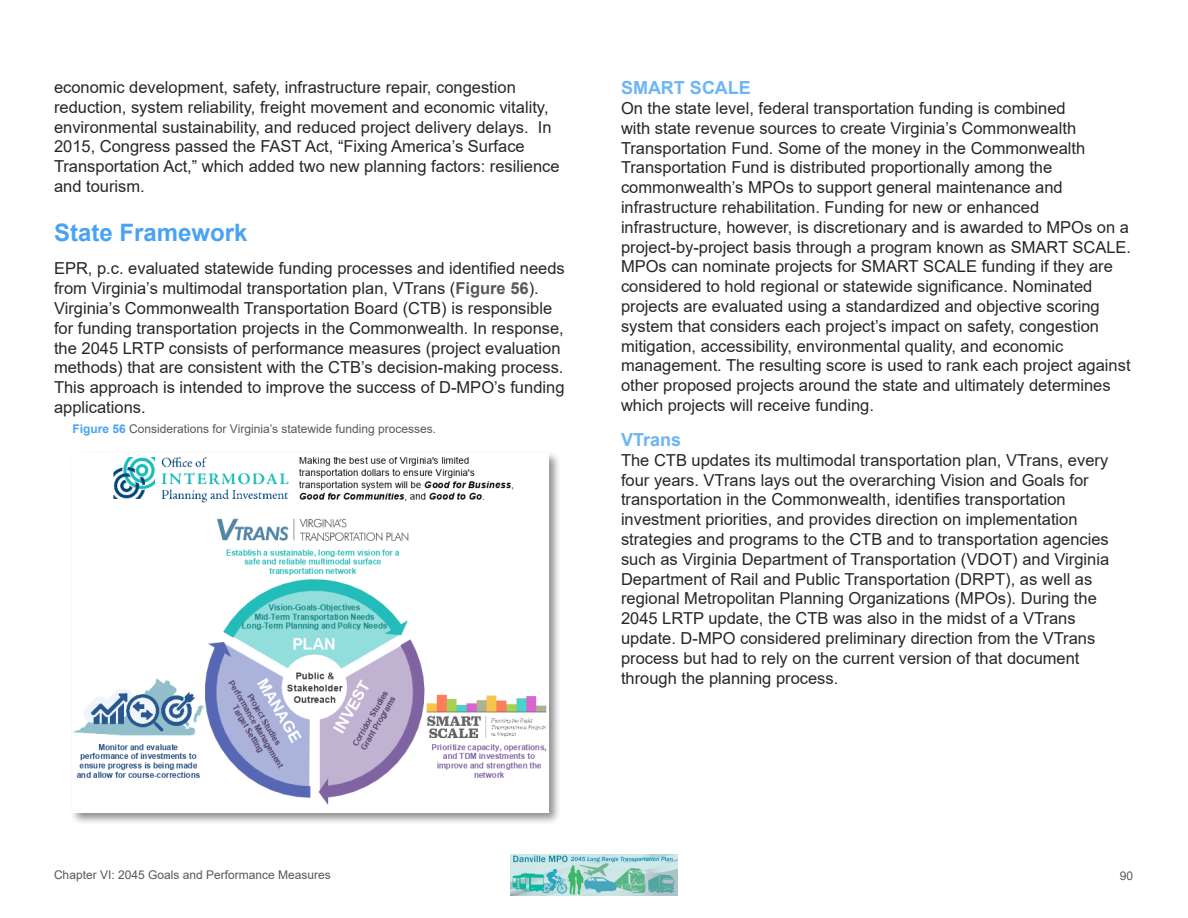
<style>
.page{position:relative;width:1188px;height:918px;background:#fff}
.page>*{position:absolute;margin:0;border:0;box-sizing:border-box;transform-origin:0 0}
.Header_1{font:700 24px "Arial";color:#49a3f2}
.Header_2{font:700 18px "Arial";color:#6db5f5}
.Body_text{font:16.5px/19.8px "Arial";color:#252728}
.t1{font:12px "Arial";color:#575859}
.s1{font-weight:700;color:#575859}
.s2{font-weight:700;color:#49a3f2}
</style>
<div class="page">
<img style="left:511px;top:855px;width:166px;height:41px">
<div style="left:69px;top:450px;width:492px;height:375px;background:#231f20;opacity:.5"></div>
<img style="left:73px;top:453px;width:475px;height:360px">
<p class="Body_text" style="left:54px;top:77px;width:507px">economic development, safety, infrastructure repair, congestion reduction, system reliability, freight movement and economic vitality, environmental sustainability, and reduced project delivery delays. In 2015, Congress passed the FAST Act, “Fixing America’s Surface Transportation Act,” which added two new planning factors: resilience and tourism.</p>
<p class="Header_1" style="left:54px;top:216px;width:195px">State Framework</p>
<p class="Body_text" style="left:54px;top:259px;width:512px">EPR, p.c. evaluated statewide funding processes and identified needs from Virginia’s multimodal transportation plan, VTrans (<span class="s1">Figure 56</span>).<br>Virginia’s Commonwealth Transportation Board (CTB) is responsible for funding transportation projects in the Commonwealth. In response, the 2045 LRTP consists of performance measures (project evaluation methods) that are consistent with the CTB’s decision-making process.<br>This approach is intended to improve the success of D-MPO’s funding applications.</p>
<p class="t1" style="left:73px;top:420px;width:365px"><span class="s2">Figure 56</span> Considerations for Virginia’s statewide funding processes.</p>
<p class="Header_2" style="left:621px;top:75px;width:131px">SMART SCALE</p>
<p class="Body_text" style="left:621px;top:98px;width:512px">On the state level, federal transportation funding is combined<br>with state revenue sources to create Virginia’s Commonwealth Transportation Fund. Some of the money in the Commonwealth Transportation Fund is distributed proportionally among the commonwealth’s MPOs to support general maintenance and infrastructure rehabilitation. Funding for new or enhanced infrastructure, however, is discretionary and is awarded to MPOs on a project-by-project basis through a program known as SMART SCALE.<br>MPOs can nominate projects for SMART SCALE funding if they are considered to hold regional or statewide significance. Nominated projects are evaluated using a standardized and objective scoring system that considers each project’s impact on safety, congestion mitigation, accessibility, environmental quality, and economic management. The resulting score is used to rank each project against other proposed projects around the state and ultimately determines which projects will receive funding.</p>
<p class="Header_2" style="left:621px;top:427px;width:62px">VTrans</p>
<p class="Body_text" style="left:621px;top:450px;width:490px">The CTB updates its multimodal transportation plan, VTrans, every four years. VTrans lays out the overarching Vision and Goals for transportation in the Commonwealth, identifies transportation investment priorities, and provides direction on implementation strategies and programs to the CTB and to transportation agencies such as Virginia Department of Transportation (VDOT) and Virginia Department of Rail and Public Transportation (DRPT), as well as regional Metropolitan Planning Organizations (MPOs). During the 2045 LRTP update, the CTB was also in the midst of a VTrans update. D-MPO considered preliminary direction from the VTrans process but had to rely on the current version of that document through the planning process.</p>
<p class="t1" style="left:54px;top:867px;width:278px">Chapter VI: 2045 Goals and Performance Measures</p>
<p class="t1" style="left:1120px;top:867px;width:15px">90</p>
</div>
